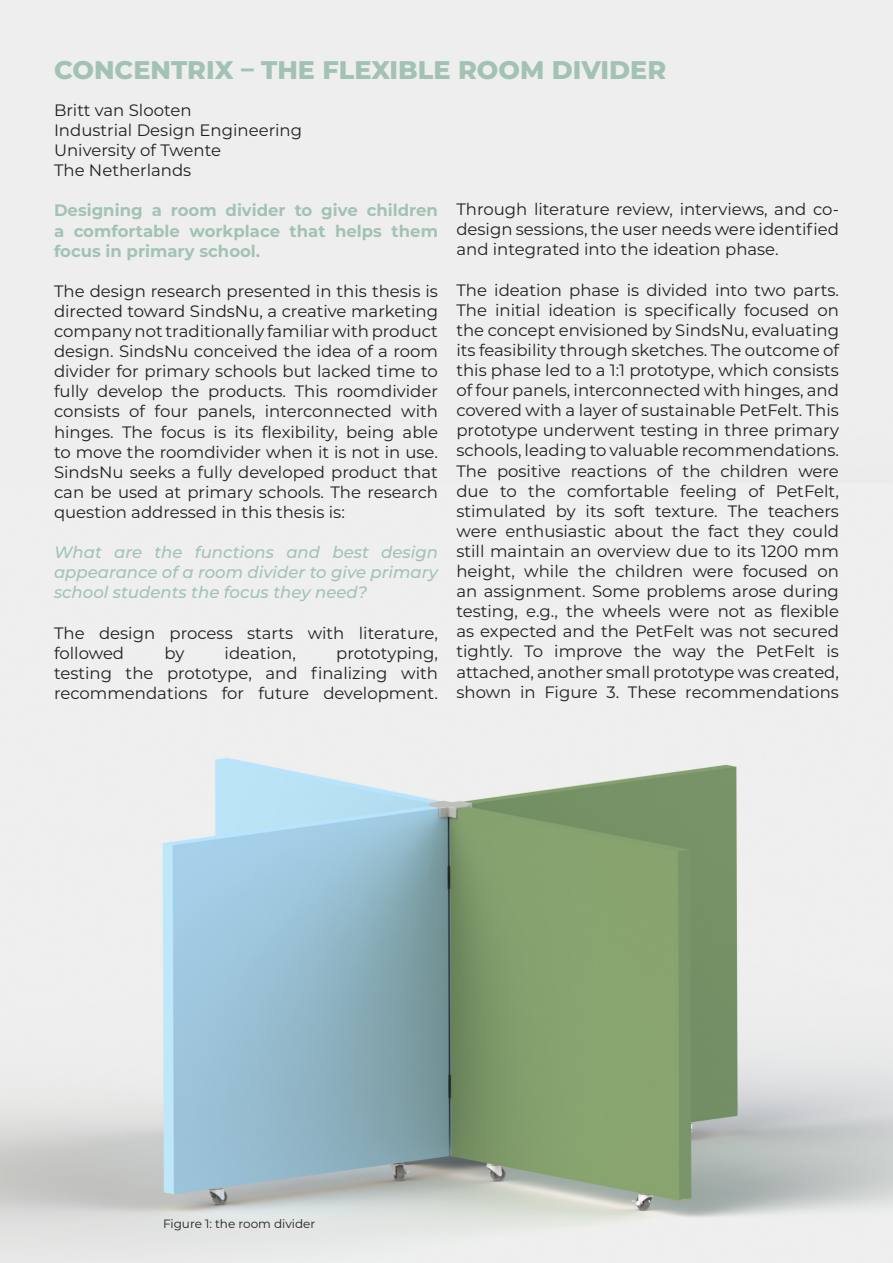
<style>
.page{position:relative;width:893px;height:1263px;background:#fff}
.page>*{position:absolute;margin:0;border:0;box-sizing:border-box;transform-origin:0 0}
.t1{font:800 25.5px "Montserrat";color:#a2c3b3}
.t2{font:16.5px/20.1px "Montserrat";color:#231f20;text-align:justify}
.t3{font:italic 500 16.5px/20.1px "Montserrat";color:#a2c3b3;text-align:justify}
.t4{font:700 16.5px/20.1px "Montserrat";color:#a2c3b3;text-align:justify}
.t5{font:12px "Montserrat";color:#231f20}
</style>
<div class="page">
<img style="left:0;top:0;width:893px;height:1263px">
<p class="t1" style="left:54px;top:51px;width:614px">CONCENTRIX – THE FLEXIBLE ROOM DIVIDER</p>
<p class="t2" style="left:54px;top:99px;width:139px">Britt van Slooten</p>
<p class="t2" style="left:54px;top:120px;width:250px">Industrial Design Engineering</p>
<p class="t2" style="left:54px;top:140px;width:169px">University of Twente</p>
<p class="t2" style="left:54px;top:160px;width:139px">The Netherlands</p>
<p class="t4" style="left:54px;top:200px;width:385px">Designing a room divider to give children a comfortable workplace that helps them focus in primary school.</p>
<p class="t2" style="left:54px;top:280px;width:385px">The design research presented in this thesis is directed toward SindsNu, a creative marketing company not traditionally familiar with product design. SindsNu conceived the idea of a room divider for primary schools but lacked time to fully develop the products. This roomdivider consists of four panels, interconnected with hinges. The focus is its flexibility, being able to move the roomdivider when it is not in use.<br>SindsNu seeks a fully developed product that can be used at primary schools. The research question addressed in this thesis is:</p>
<p class="t3" style="left:54px;top:542px;width:385px">What are the functions and best design appearance of a room divider to give primary school students the focus they need?</p>
<p class="t2" style="left:54px;top:622px;width:385px">The design process starts with literature, followed</p>
<p class="t2" style="left:54px;top:642px;width:385px;text-indent:282px">prototyping, testing the prototype, and finalizing with recommendations for future development.</p>
<p class="t2" style="left:164px;top:642px;width:21px">by</p>
<p class="t2" style="left:225px;top:642px;width:73px">ideation,</p>
<p class="t2" style="left:456px;top:199px;width:384px">Through literature review, interviews, and co&shy;design sessions, the user needs were identified and integrated into the ideation phase.</p>
<p class="t2" style="left:456px;top:279px;width:384px">The ideation phase is divided into two parts.<br>The initial ideation is specifically focused on the concept envisioned by SindsNu, evaluating its feasibility through sketches. The outcome of this phase led to a 1:1 prototype, which consists of four panels, interconnected with hinges, and covered with a layer of sustainable PetFelt. This prototype underwent testing in three primary schools, leading to valuable recommendations.<br>The positive reactions of the children were due to the comfortable feeling of PetFelt, stimulated by its soft texture. The teachers were enthusiastic about the fact they could still maintain an overview due to its 1200 mm height, while the children were focused on an assignment. Some problems arose during testing, e.g., the wheels were not as flexible as expected and the PetFelt was not secured tightly. To improve the way the PetFelt is attached, another small prototype was created, shown in Figure 3. These recommendations</p>
<p class="t5" style="left:163px;top:1215px;width:154px">Figure 1: the room divider</p>
</div>
